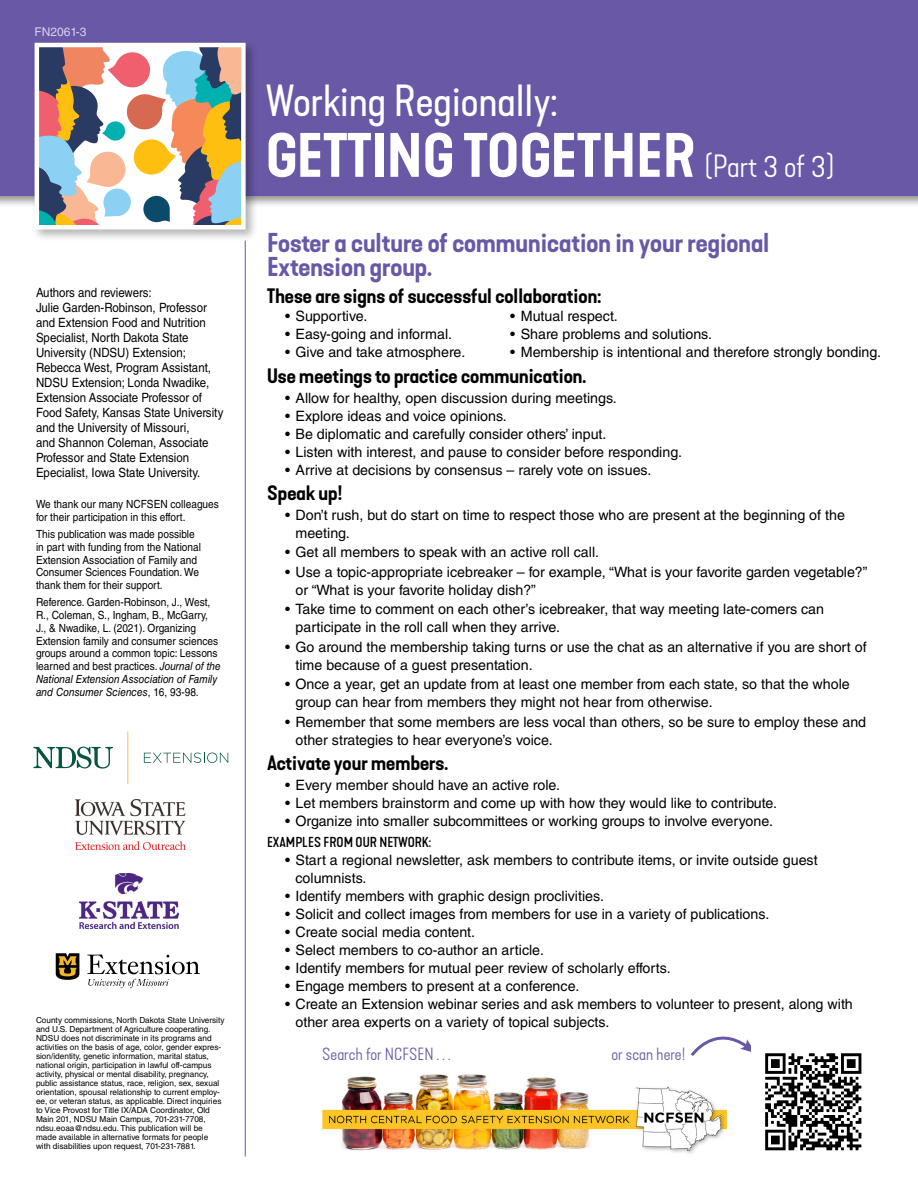
<style>
.page{position:relative;width:918px;height:1188px;background:#fff}
.page>*{position:absolute;margin:0;border:0;box-sizing:border-box;transform-origin:0 0}
.Body_text{font:58.5px "Kapra Neue Pro Semi Bold Exp";color:#fff}
.Body_text-2{font:42px "Kapra Neue Pro Regular Exp";color:#fff}
.Subhead_1{font:25.5px/24px "Kapra Neue Pro Semi Bold Exp";color:#6958a6}
.Subhead_2{font:19.5px "Kapra Neue Pro Semi Bold Exp";color:#000}
.t1{font:16.5px "Kapra Neue Pro Light Exp";color:#6958a6}
.t2{font:14.25px/18px "Helvetica LT Std";color:#000}
.Body_text-3{font:13.5px "Kapra Neue Pro Medium Exp";color:#000}
.Body_text-4{font:12.75px/15px "Helvetica LT Std";color:#000;scale:.9 1}
.t3{font:12px "Helvetica LT Std";color:#d6d2e9}
.Body_text-5{font:11.25px/12.8px "Helvetica LT Std";color:#000;scale:.9 1}
.t4{font:8.25px/9px "Helvetica LT Std";color:#000}
.s1{font-style:italic}
.s2{font-family:"Kapra Neue Pro Light Exp";font-size:30px}
</style>
<div class="page">
<div style="left:0;top:0;width:918px;height:209px;background:#000;opacity:.45"></div>
<div style="left:0;top:0;width:918px;height:196px;background:#6958a6"></div>
<div style="left:31px;top:39px;width:227px;height:203px;background:#000;opacity:.3"></div>
<svg style="left:40px;top:48px;width:201px;height:177px"></svg>
<div style="left:35px;top:43px;width:211px;height:187px;border:4px solid #fff"></div>
<hr style="left:245px;top:241px;width:1px;height:915px;background:#6958a6">
<svg style="left:690px;top:1036px;width:61px;height:20px"></svg>
<svg style="left:33px;top:746px;width:80px;height:23px"></svg>
<hr style="left:128px;top:731px;width:1px;height:53px;background:#ffc52b">
<svg style="left:144px;top:753px;width:84px;height:10px"></svg>
<img style="left:76px;top:800px;width:109px;height:50px">
<img style="left:80px;top:874px;width:98px;height:54px">
<svg style="left:55px;top:953px;width:25px;height:27px"></svg>
<svg style="left:87px;top:955px;width:113px;height:33px"></svg>
<img style="left:322px;top:1074px;width:404px;height:80px">
<img style="left:765px;top:1053px;width:97px;height:98px">
<p class="t3" style="left:34px;top:24px;width:53px">FN2061-3</p>
<p class="Body_text-4" style="left:36px;top:285px;width:210px">Authors and reviewers:<br>Julie Garden-Robinson, Professor and Extension Food and Nutrition<br>Specialist, North Dakota State<br>University (NDSU) Extension;<br>Rebecca West, Program Assistant,<br>NDSU Extension; Londa Nwadike,<br>Extension Associate Professor of<br>Food Safety, Kansas State University and the University of Missouri,<br>and Shannon Coleman, Associate<br>Professor and State Extension<br>Epecialist, Iowa State University.</p>
<p class="Body_text-5" style="left:36px;top:498px;width:205px">We thank our many NCFSEN colleagues for their participation in this effort.</p>
<p class="Body_text-5" style="left:36px;top:528px;width:185px">This publication was made possible in part with funding from the National Extension Association of Family and Consumer Sciences Foundation. We thank them for their support.</p>
<p class="Body_text-5" style="left:36px;top:596px;width:207px">Reference. Garden-Robinson, J., West, R., Coleman, S., Ingham, B., McGarry, J., &amp; Nwadike, L. (2021). Organizing Extension family and consumer sciences groups around a common topic: Lessons learned and best practices. <span class="s1">Journal of the National Extension Association of Family and Consumer Sciences</span>, 16, 93-98.</p>
<p class="t4" style="left:36px;top:1016px;width:190px">County commissions, North Dakota State University and U.S. Department of Agriculture cooperating.<br>NDSU does not discriminate in its programs and activities on the basis of age, color, gender expres&shy;sion/identity, genetic information, marital status, national origin, participation in lawful off-campus activity, physical or mental disability, pregnancy, public assistance status, race, religion, sex, sexual orientation, spousal relationship to current employ&shy;ee, or veteran status, as applicable. Direct inquiries to Vice Provost for Title IX/ADA Coordinator, Old Main 201, NDSU Main Campus, 701-231-7708, ndsu.eoaa@ndsu.edu. This publication will be made available in alternative formats for people with disabilities upon request, 701-231-7881.</p>
<p class="Body_text-2" style="left:266px;top:76px;width:293px">Working Regionally:</p>
<p class="Body_text" style="left:266px;top:118px;width:570px">GETTING TOGETHER <span class="s2">(Part 3 of 3)</span></p>
<p class="Subhead_1" style="left:267px;top:231px;width:504px">Foster a culture of communication in your regional<br>Extension group.</p>
<p class="Subhead_2" style="left:267px;top:283px;width:336px">These are signs of successful collaboration:</p>
<p class="t2" style="left:285px;top:307px;width:84px">• Supportive.</p>
<p class="t2" style="left:285px;top:325px;width:169px">• Easy-going and informal.</p>
<p class="t2" style="left:285px;top:343px;width:182px">• Give and take atmosphere.</p>
<p class="t2" style="left:510px;top:307px;width:109px">• Mutual respect.</p>
<p class="t2" style="left:510px;top:325px;width:203px">• Share problems and solutions.</p>
<p class="t2" style="left:510px;top:343px;width:372px">• Membership is intentional and therefore strongly bonding.</p>
<p class="Subhead_2" style="left:267px;top:364px;width:321px">Use meetings to practice communication.</p>
<p class="t2" style="left:285px;top:389px;width:333px">• Allow for healthy, open discussion during meetings.</p>
<p class="t2" style="left:285px;top:407px;width:223px">• Explore ideas and voice opinions.</p>
<p class="t2" style="left:285px;top:425px;width:323px">• Be diplomatic and carefully consider others’ input.</p>
<p class="t2" style="left:285px;top:443px;width:398px">• Listen with interest, and pause to consider before responding.</p>
<p class="t2" style="left:285px;top:461px;width:368px">• Arrive at decisions by consensus – rarely vote on issues.</p>
<p class="Subhead_2" style="left:267px;top:481px;width:77px">Speak up!</p>
<p class="t2" style="left:296px;top:506px;width:551px;text-indent:-10px">• Don’t rush, but do start on time to respect those who are present at the beginning of the meeting.</p>
<p class="t2" style="left:285px;top:543px;width:316px">• Get all members to speak with an active roll call.</p>
<p class="t2" style="left:296px;top:563px;width:574px;text-indent:-10px">• Use a topic-appropriate icebreaker – for example, “What is your favorite garden vegetable?” or “What is your favorite holiday dish?”</p>
<p class="t2" style="left:296px;top:600px;width:530px;text-indent:-10px">• Take time to comment on each other’s icebreaker, that way meeting late-comers can participate in the roll call when they arrive.</p>
<p class="t2" style="left:296px;top:638px;width:573px;text-indent:-10px">• Go around the membership taking turns or use the chat as an alternative if you are short of time because of a guest presentation.</p>
<p class="t2" style="left:296px;top:675px;width:556px;text-indent:-10px">• Once a year, get an update from at least one member from each state, so that the whole group can hear from members they might not hear from otherwise.</p>
<p class="t2" style="left:296px;top:713px;width:572px;text-indent:-10px">• Remember that some members are less vocal than others, so be sure to employ these and other strategies to hear everyone’s voice.</p>
<p class="Subhead_2" style="left:267px;top:751px;width:183px">Activate your members.</p>
<p class="t2" style="left:285px;top:776px;width:277px">• Every member should have an active role.</p>
<p class="t2" style="left:285px;top:794px;width:494px">• Let members brainstorm and come up with how they would like to contribute.</p>
<p class="t2" style="left:285px;top:812px;width:490px">• Organize into smaller subcommittees or working groups to involve everyone.</p>
<p class="Body_text-3" style="left:267px;top:834px;width:166px">EXAMPLES FROM OUR NETWORK:</p>
<p class="t2" style="left:296px;top:851px;width:524px;text-indent:-10px">• Start a regional newsletter, ask members to contribute items, or invite outside guest columnists.</p>
<p class="t2" style="left:285px;top:887px;width:321px">• Identify members with graphic design proclivities.</p>
<p class="t2" style="left:285px;top:905px;width:486px">• Solicit and collect images from members for use in a variety of publications.</p>
<p class="t2" style="left:285px;top:923px;width:192px">• Create social media content.</p>
<p class="t2" style="left:285px;top:941px;width:260px">• Select members to co-author an article.</p>
<p class="t2" style="left:285px;top:959px;width:387px">• Identify members for mutual peer review of scholarly efforts.</p>
<p class="t2" style="left:285px;top:977px;width:296px">• Engage members to present at a conference.</p>
<p class="t2" style="left:296px;top:995px;width:559px;text-indent:-10px">• Create an Extension webinar series and ask members to volunteer to present, along with other area experts on a variety of topical subjects.</p>
<p class="t1" style="left:322px;top:1044px;width:130px">Search for NCFSEN . . .</p>
<p class="t1" style="left:611px;top:1044px;width:76px">or scan here!</p>
</div>
